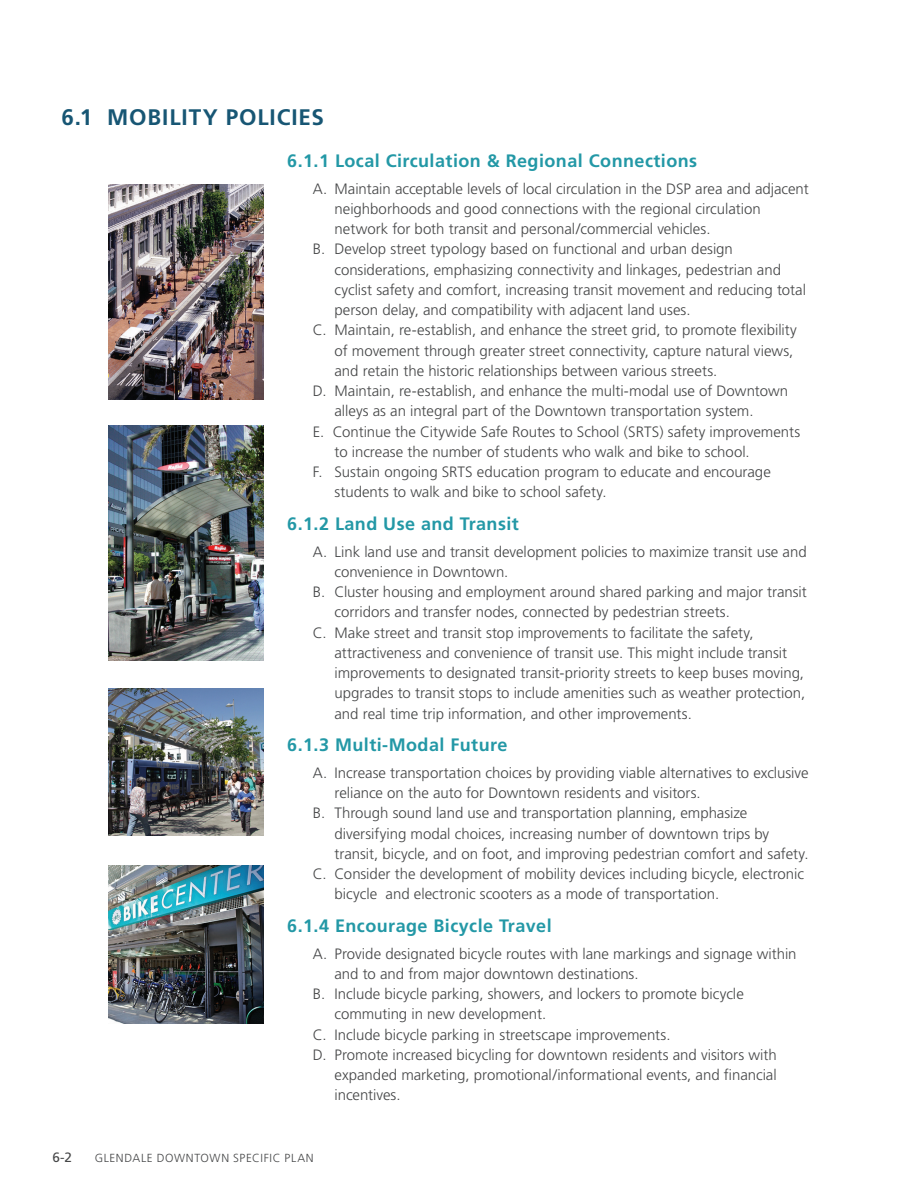
<style>
.page{position:relative;width:918px;height:1188px;background:#fff}
.page>*{position:absolute;margin:0;border:0;box-sizing:border-box;transform-origin:0 0}
.t1{font:700 22.5px "Frutiger";letter-spacing:.04em;color:#175674}
.t2{font:700 18px "Frutiger";letter-spacing:.025em;color:#2398a6}
.t3{font:300 15px/20.2px "Frutiger";color:#454647}
.t4{font:13.5px "Frutiger";color:#454647}
.t5{font:300 11.7px "Frutiger";letter-spacing:.05em;color:#454647}
</style>
<div class="page">
<img style="left:108px;top:184px;width:156px;height:216px">
<img style="left:108px;top:425px;width:156px;height:235px">
<img style="left:108px;top:689px;width:156px;height:147px">
<img style="left:108px;top:866px;width:156px;height:158px">
<h3 class="t1" style="left:62px;top:104px;width:264px">6.1 MOBILITY POLICIES</h3>
<h4 class="t2" style="left:287px;top:150px;width:411px">6.1.1 Local Circulation &amp; Regional Connections</h4>
<p class="t3" style="left:335px;top:179px;width:476px;text-indent:-22px">A. Maintain acceptable levels of local circulation in the DSP area and adjacent neighborhoods and good connections with the regional circulation network for both transit and personal/commercial vehicles.</p>
<p class="t3" style="left:335px;top:239px;width:473px;text-indent:-22px">B. Develop street typology based on functional and urban design considerations, emphasizing connectivity and linkages, pedestrian and cyclist safety and comfort, increasing transit movement and reducing total person delay, and compatibility with adjacent land uses.</p>
<p class="t3" style="left:335px;top:320px;width:464px;text-indent:-22px">C. Maintain, re-establish, and enhance the street grid, to promote fexibility of movement through greater street connectivity, capture natural views, and retain the historic relationships between various streets.</p>
<p class="t3" style="left:335px;top:381px;width:455px;text-indent:-22px">D. Maintain, re-establish, and enhance the multi-modal use of Downtown alleys as an integral part of the Downtown transportation system.</p>
<p class="t3" style="left:335px;top:422px;width:467px;text-indent:-22px">E. Continue the Citywide Safe Routes to School (SRTS) safety improvements to increase the number of students who walk and bike to school.</p>
<p class="t3" style="left:335px;top:462px;width:438px;text-indent:-22px">F. Sustain ongoing SRTS education program to educate and encourage students to walk and bike to school safety.</p>
<h4 class="t2" style="left:287px;top:513px;width:233px">6.1.2 Land Use and Transit</h4>
<p class="t3" style="left:335px;top:542px;width:474px;text-indent:-22px">A. Link land use and transit development policies to maximize transit use and convenience in Downtown.</p>
<p class="t3" style="left:335px;top:582px;width:474px;text-indent:-22px">B. Cluster housing and employment around shared parking and major transit corridors and transfer nodes, connected by pedestrian streets.</p>
<p class="t3" style="left:335px;top:623px;width:472px;text-indent:-22px">C. Make street and transit stop improvements to facilitate the safety, attractiveness and convenience of transit use. This might include transit improvements to designated transit-priority streets to keep buses moving, upgrades to transit stops to include amenities such as weather protection, and real time trip information, and other improvements.</p>
<h4 class="t2" style="left:287px;top:734px;width:222px">6.1.3 Multi-Modal Future</h4>
<p class="t3" style="left:335px;top:763px;width:476px;text-indent:-22px">A. Increase transportation choices by providing viable alternatives to exclusive reliance on the auto for Downtown residents and visitors.</p>
<p class="t3" style="left:335px;top:803px;width:476px;text-indent:-22px">B. Through sound land use and transportation planning, emphasize diversifying modal choices, increasing number of downtown trips by transit, bicycle, and on foot, and improving pedestrian comfort and safety.</p>
<p class="t3" style="left:335px;top:864px;width:471px;text-indent:-22px">C. Consider the development of mobility devices including bicycle, electronic bicycle and electronic scooters as a mode of transportation.</p>
<h4 class="t2" style="left:287px;top:915px;width:266px">6.1.4 Encourage Bicycle Travel</h4>
<p class="t3" style="left:335px;top:944px;width:464px;text-indent:-22px">A. Provide designated bicycle routes with lane markings and signage within and to and from major downtown destinations.</p>
<p class="t3" style="left:335px;top:984px;width:411px;text-indent:-22px">B. Include bicycle parking, showers, and lockers to promote bicycle commuting in new development.</p>
<p class="t3" style="left:313px;top:1025px;width:359px">C. Include bicycle parking in streetscape improvements.</p>
<p class="t3" style="left:335px;top:1045px;width:444px;text-align:justify;text-indent:-22px">D. Promote increased bicycling for downtown residents and visitors with expanded marketing, promotional/informational events, and fnancial incentives.</p>
<p class="t4" style="left:53px;top:1150px;width:21px">6-2</p>
<p class="t5" style="left:95px;top:1152px;width:220px">GLENDALE DOWNTOWN SPECIFIC PLAN</p>
</div>
